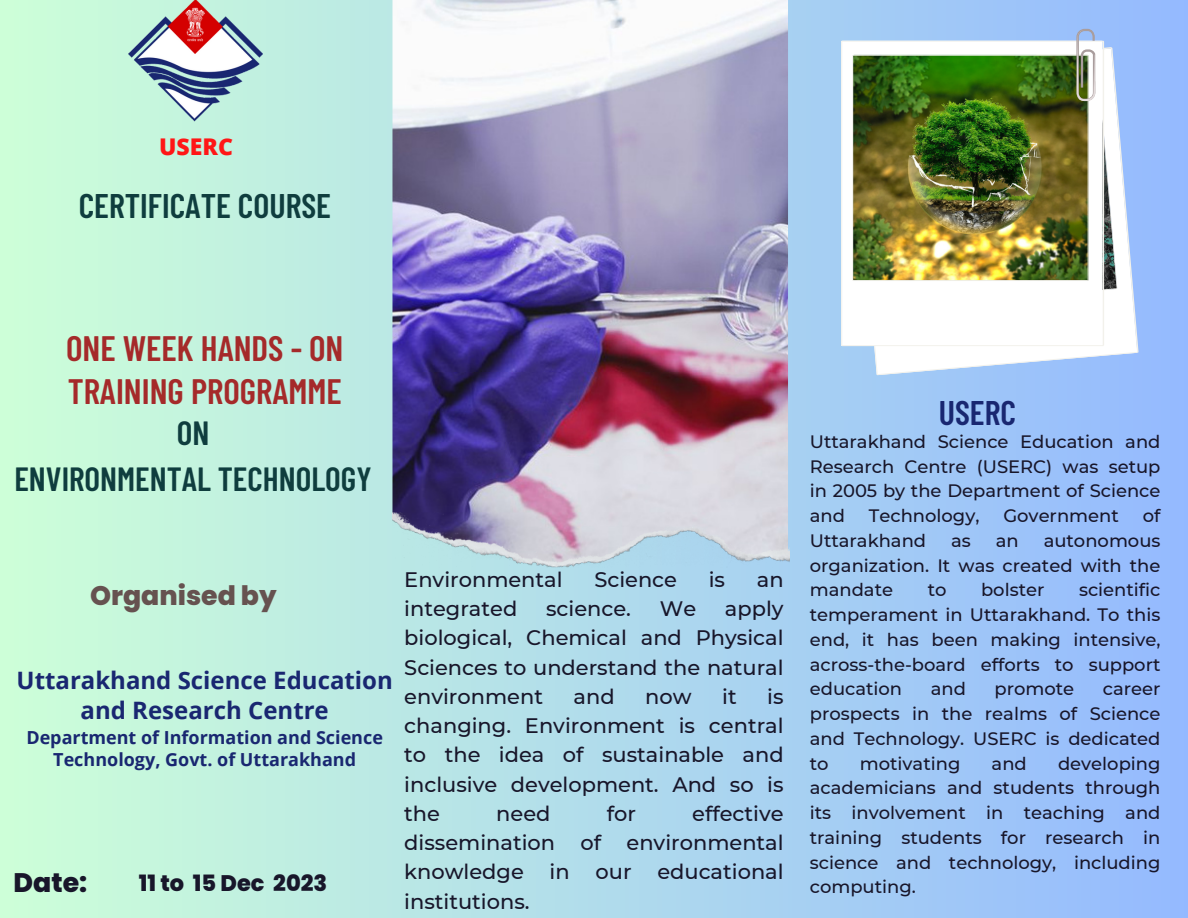
<style>
.page{position:relative;width:1188px;height:918px;background:#fff}
.page>*{position:absolute;margin:0;border:0;box-sizing:border-box;transform-origin:0 0}
.t1{font:600 35.25px/42.8px "Barlow Condensed";color:#a52a2a}
.t2{font:600 34.05px "Barlow Condensed";color:#0f3d3e}
.t3{font:600 34.05px "Barlow Condensed";color:#192771}
.t4{font:600 33.45px "Barlow Condensed";color:#0f3d3e}
.t5{font:800 26.7px "Poppins";color:#665250}
.t6{font:800 26.7px "Poppins";color:#18162a}
.t7{font:700 24px/30.3px "Open Sans";color:#192771;text-align:center}
.t8{font:800 22.95px "Open Sans";color:#ff1616}
.t9{font:800 22.5px "Poppins";color:#18162a}
.t10{font:500 21px/29.2px "Montserrat";color:#18162a;text-align:justify}
.t11{font:500 18px/24.8px "Montserrat";color:#18162a;text-align:justify}
.t12{font:700 18px/22.5px "Open Sans";color:#192771;text-align:center}
</style>
<div class="page">
<div style="left:0;top:0;width:1188px;height:918px;background:linear-gradient(to right,#cdffd8,#94b9ff)"></div>
<svg style="left:841px;top:41px;width:297px;height:334px"></svg>
<img style="left:842px;top:41px;width:297px;height:312px">
<svg style="left:1076px;top:29px;width:19px;height:72px"></svg>
<img style="left:392px;top:0;width:396px;height:512px">
<img style="left:392px;top:512px;width:398px;height:56px">
<img style="left:129px;top:0;width:134px;height:123px">
<p class="t8" style="left:159px;top:130px;width:75px">USERC</p>
<p class="t2" style="left:79px;top:184px;width:254px">CERTIFICATE COURSE</p>
<p class="t1" style="left:66px;top:326px;width:279px">ONE WEEK HANDS - ON<br>TRAINING PROGRAMME</p>
<p class="t4" style="left:177px;top:412px;width:34px">ON</p>
<p class="t4" style="left:14px;top:458px;width:359px">ENVIRONMENTAL TECHNOLOGY</p>
<p class="t5" style="left:90px;top:577px;width:188px">Organised by</p>
<p class="t7" style="left:17px;top:664px;width:378px">Uttarakhand Science Education and Research Centre</p>
<p class="t12" style="left:26px;top:725px;width:358px">Department of Information and Science<br>Technology, Govt. of Uttarakhand</p>
<p class="t6" style="left:14px;top:864px;width:75px">Date:</p>
<p class="t9" style="left:139px;top:868px;width:190px">11 to 15 Dec 2023</p>
<p class="t10" style="left:404px;top:565px;width:160px">Environmental</p>
<p class="t10" style="left:594px;top:565px;width:84px">Science</p>
<p class="t10" style="left:709px;top:565px;width:18px">is</p>
<p class="t10" style="left:757px;top:565px;width:28px">an</p>
<p class="t10" style="left:404px;top:594px;width:114px">integrated</p>
<p class="t10" style="left:546px;top:594px;width:86px">science.</p>
<p class="t10" style="left:660px;top:594px;width:38px">We</p>
<p class="t10" style="left:404px;top:594px;width:381px;text-indent:321px">apply biological, Chemical and Physical Sciences to understand the natural environment</p>
<p class="t10" style="left:404px;top:682px;width:381px;text-indent:363px">is changing. Environment is central to the idea of sustainable and inclusive development. And so is the</p>
<p class="t10" style="left:574px;top:682px;width:43px">and</p>
<p class="t10" style="left:645px;top:682px;width:48px">now</p>
<p class="t10" style="left:722px;top:682px;width:16px">it</p>
<p class="t10" style="left:404px;top:799px;width:381px;text-indent:288px">effective dissemination of environmental knowledge in our educational institutions.</p>
<p class="t10" style="left:496px;top:799px;width:56px">need</p>
<p class="t10" style="left:607px;top:799px;width:31px">for</p>
<p class="t3" style="left:939px;top:391px;width:79px">USERC</p>
<p class="t11" style="left:810px;top:429px;width:352px">Uttarakhand Science Education and Research Centre (USERC) was setup in 2005 by the Department of Science and</p>
<p class="t11" style="left:869px;top:503px;width:112px">Technology,</p>
<p class="t11" style="left:1003px;top:503px;width:117px">Government</p>
<p class="t11" style="left:1143px;top:503px;width:19px">of</p>
<p class="t11" style="left:810px;top:528px;width:118px">Uttarakhand</p>
<p class="t11" style="left:951px;top:528px;width:21px">as</p>
<p class="t11" style="left:996px;top:528px;width:24px">an</p>
<p class="t11" style="left:810px;top:528px;width:352px;text-indent:234px">autonomous organization. It was created with the mandate</p>
<p class="t11" style="left:810px;top:578px;width:352px;text-indent:269px">scientific temperament in Uttarakhand. To this end, it has been making intensive, across-the-board efforts to support education</p>
<p class="t11" style="left:928px;top:578px;width:20px">to</p>
<p class="t11" style="left:981px;top:578px;width:65px">bolster</p>
<p class="t11" style="left:931px;top:677px;width:37px">and</p>
<p class="t11" style="left:995px;top:677px;width:81px">promote</p>
<p class="t11" style="left:810px;top:677px;width:352px;text-indent:293px">career prospects in the realms of Science and Technology. USERC is dedicated to</p>
<p class="t11" style="left:810px;top:751px;width:352px;text-indent:248px">developing academicians and students through its involvement in teaching and training students for research in science and technology, including computing.</p>
<p class="t11" style="left:860px;top:751px;width:102px">motivating</p>
<p class="t11" style="left:992px;top:751px;width:37px">and</p>
</div>
